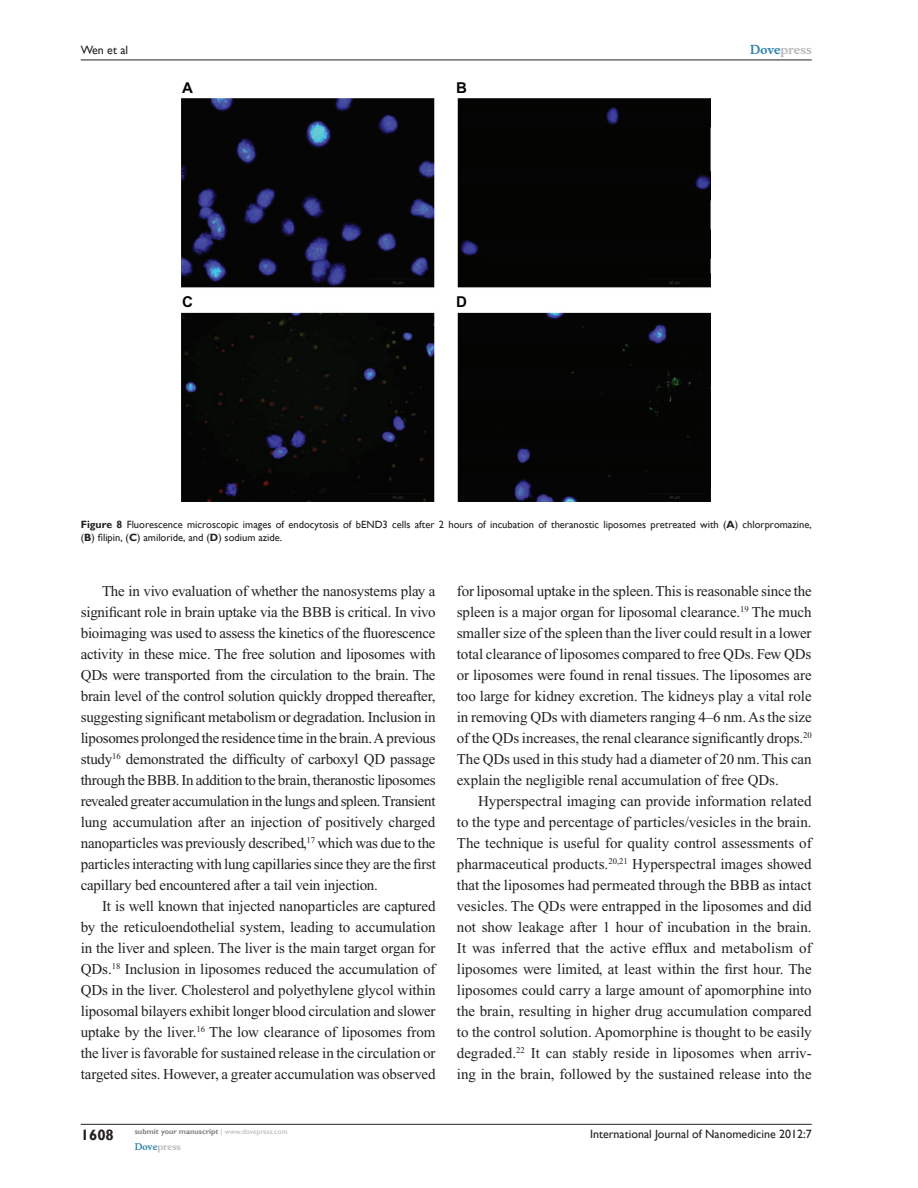
<style>
.page{position:relative;width:918px;height:1188px;background:#fff}
.page>*{position:absolute;margin:0;border:0;box-sizing:border-box;transform-origin:0 0}
.t1{font:15px/21px "Times New Roman";letter-spacing:-.005em;color:#231f20;text-align:justify}
.t2{font:700 15px "Arial";color:#040503}
.t3{font:700 15px "Gill Sans";color:#231f20}
.t4{font:12px "Gill Sans";color:#231f20}
.t5{font:700 12px "Musee";color:#b8b9bc}
.t6{font:10.5px/13.5px "Gill Sans";color:#231f20}
.t7{font:700 9px "Musee";color:#b8b9bc}
.t8{font:700 7.5px "Gill Sans";color:#808285}
.s1{color:#3485ae}
.s2{font-weight:700}
.s3{font-weight:400;color:#b8b9bc}
</style>
<div class="page">
<img style="left:182px;top:98px;width:529px;height:404px">
<hr style="left:81px;top:1124px;width:731px;height:1px;background:#231f20">
<hr style="left:81px;top:60px;width:731px;height:1px;background:#231f20">
<p class="t4" style="left:81px;top:43px;width:49px">Wen et al</p>
<p class="t2" style="left:182px;top:78px;width:12px">A</p>
<p class="t2" style="left:456px;top:78px;width:12px">B</p>
<p class="t2" style="left:182px;top:293px;width:12px">C</p>
<p class="t2" style="left:456px;top:293px;width:12px">D</p>
<p class="t5" style="left:750px;top:43px;width:63px"><span class="s1">Dove</span>press</p>
<p class="t6" style="left:81px;top:518px;width:732px"><span class="s2">Figure 8</span> Fluorescence microscopic images of endocytosis of bEND3 cells after 2 hours of incubation of theranostic liposomes pretreated with (<span class="s2">A</span>) chlorpromazine, (<span class="s2">B</span>) filipin, (<span class="s2">C</span>) amiloride, and (<span class="s2">D</span>) sodium azide.</p>
<p class="t1" style="left:81px;top:581px;width:357px;text-indent:21px">The in vivo evaluation of whether the nanosystems play a significant role in brain uptake via the BBB is critical. In vivo bioimaging was used to assess the kinetics of the fluorescence activity in these mice. The free solution and liposomes with QDs were transported from the circulation to the brain. The brain level of the control solution quickly dropped thereafter, suggesting significant metabolism or degradation. Inclusion in liposomes prolonged the residence time in the brain. A previous study<sup>16</sup> demonstrated the difficulty of carboxyl QD passage through the BBB. In addition to the brain, theranostic liposomes revealed greater accumulation in the lungs and spleen. Transient lung accumulation after an injection of positively charged nanoparticles was previously described,<sup>17</sup> which was due to the particles interacting with lung capillaries since they are the first capillary bed encountered after a tail vein injection.</p>
<p class="t1" style="left:81px;top:896px;width:356px;text-indent:21px">It is well known that injected nanoparticles are captured by the reticuloendothelial system, leading to accumulation in the liver and spleen. The liver is the main target organ for QDs.<sup>18</sup> Inclusion in liposomes reduced the accumulation of QDs in the liver. Cholesterol and polyethylene glycol within liposomal bilayers exhibit longer blood circulation and slower uptake by the liver.<sup>16</sup> The low clearance of liposomes from the liver is favorable for sustained release in the circulation or targeted sites. However, a greater accumulation was observed</p>
<p class="t1" style="left:457px;top:581px;width:356px">for liposomal uptake in the spleen. This is reasonable since the spleen is a major organ for liposomal clearance.<sup>19</sup> The much smaller size of the spleen than the liver could result in a lower total clearance of liposomes compared to free QDs. Few QDs or liposomes were found in renal tissues. The liposomes are too large for kidney excretion. The kidneys play a vital role in removing QDs with diameters ranging 4–6 nm. As the size of the QDs increases, the renal clearance significantly drops.<sup>20<br></sup>The QDs used in this study had a diameter of 20 nm. This can explain the negligible renal accumulation of free QDs.</p>
<p class="t1" style="left:457px;top:791px;width:356px;text-indent:21px">Hyperspectral imaging can provide information related to the type and percentage of particles/vesicles in the brain.<br>The technique is useful for quality control assessments of pharmaceutical products.<sup>20,21</sup> Hyperspectral images showed that the liposomes had permeated through the BBB as intact vesicles. The QDs were entrapped in the liposomes and did not show leakage after 1 hour of incubation in the brain.<br>It was inferred that the active efflux and metabolism of liposomes were limited, at least within the first hour. The liposomes could carry a large amount of apomorphine into the brain, resulting in higher drug accumulation compared to the control solution. Apomorphine is thought to be easily degraded.<sup>22</sup> It can stably reside in liposomes when arriv&shy;ing in the brain, followed by the sustained release into the</p>
<p class="t3" style="left:81px;top:1126px;width:35px">1608</p>
<p class="t8" style="left:135px;top:1127px;width:154px">submit your manuscript <span class="s3">| www.dovepress.com</span></p>
<p class="t7" style="left:135px;top:1141px;width:48px"><span class="s1">Dove</span>press</p>
<p class="t4" style="left:590px;top:1127px;width:223px">International Journal of Nanomedicine 2012:7</p>
</div>
